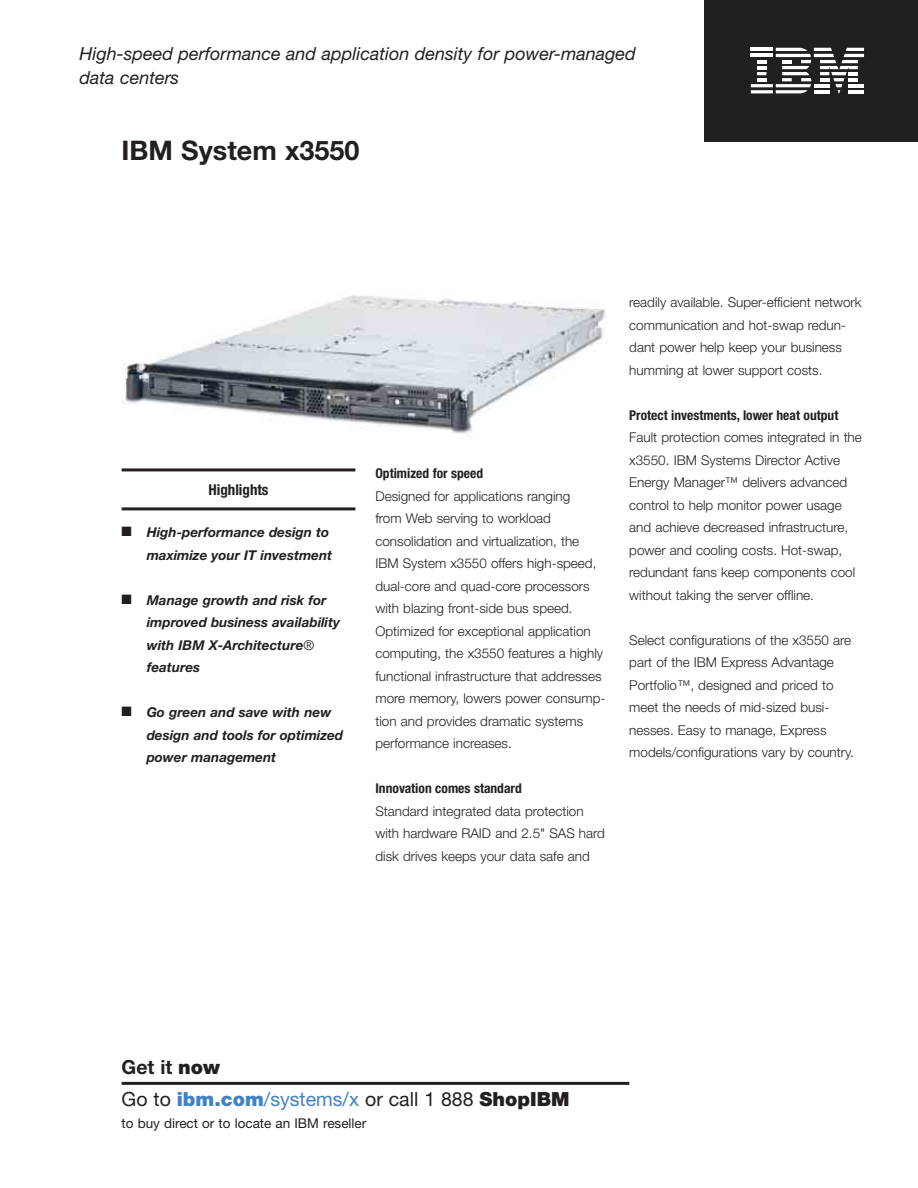
<style>
.page{position:relative;width:918px;height:1188px;background:#fff}
.page>*{position:absolute;margin:0;border:0;box-sizing:border-box;transform-origin:0 0}
.t1{font:700 27px "Helvetica Neue";color:#231f20}
.t2{font:19.5px "Helvetica Neue";color:#231f20}
.t3{font:700 19.5px "Helvetica Neue";color:#231f20}
.t4{font:italic 18px/24px "Helvetica Neue";color:#231f20}
.t5{font:700 condensed 15px "Helvetica Neue";color:#231f20}
.t6{font:300 13.5px/22.5px "Helvetica Neue";color:#231f20}
.t7{font:italic 700 13.5px/22.5px "Helvetica Neue";color:#231f20}
.t8{font:700 condensed 13.5px "Helvetica Neue";color:#231f20}
.t9{font:13.5px "Helvetica Neue";color:#231f20}
.s1{font-weight:300;font-style:normal}
.s2{font-weight:900}
.s3{font-weight:900;color:#4281c3}
.s4{color:#4281c3}
</style>
<div class="page">
<hr style="left:122px;top:1082px;width:507px;height:3px;background:#231f20">
<hr style="left:122px;top:468px;width:233px;height:3px;background:#231f20">
<hr style="left:122px;top:507px;width:233px;height:3px;background:#231f20">
<div style="left:704px;top:0;width:214px;height:141px;background:#231f20"></div>
<svg style="left:751px;top:48px;width:113px;height:45px"></svg>
<hr style="left:814px;top:90px;width:15px;height:3px;background:#fff">
<hr style="left:751px;top:90px;width:22px;height:3px;background:#fff">
<img style="left:122px;top:295px;width:485px;height:141px">
<h2 class="t4" style="left:80px;top:43px;width:558px">High-speed performance and application density for power-managed data centers</h2>
<h1 class="t1" style="left:122px;top:140px;width:239px">IBM System x3550</h1>
<h2 class="t5" style="left:208px;top:484px;width:62px">Highlights</h2>
<p class="t7" style="left:122px;top:522px;width:212px;text-align:right">■ High-performance design to maximize your IT investment</p>
<p class="t7" style="left:147px;top:590px;width:195px;text-indent:-25px">■ Manage growth and risk for improved business availability with IBM X-Architecture<span class="s1">® </span>features</p>
<p class="t7" style="left:147px;top:702px;width:198px;text-indent:-25px">■ Go green and save with new design and tools for optimized power management</p>
<h2 class="t8" style="left:375px;top:468px;width:109px">Optimized for speed</h2>
<p class="t6" style="left:375px;top:486px;width:232px">Designed for applications ranging<br>from Web serving to workload consolidation and virtualization, the IBM System x3550 offers high-speed, dual-core and quad-core processors with blazing front-side bus speed.<br>Optimized for exceptional application computing, the x3550 features a highly functional infrastructure that addresses more memory, lowers power consump&shy;tion and provides dramatic systems performance increases.</p>
<h2 class="t8" style="left:375px;top:783px;width:148px">Innovation comes standard</h2>
<p class="t6" style="left:375px;top:801px;width:231px">Standard integrated data protection with hardware RAID and 2.5" SAS hard disk drives keeps your data safe and</p>
<p class="t6" style="left:629px;top:293px;width:234px">readily available. Super-efficient network communication and hot-swap redun&shy;dant power help keep your business humming at lower support costs.</p>
<h2 class="t8" style="left:629px;top:410px;width:211px">Protect investments, lower heat output</h2>
<p class="t6" style="left:629px;top:428px;width:234px">Fault protection comes integrated in the x3550. IBM Systems Director Active Energy Manager™ delivers advanced control to help monitor power usage and achieve decreased infrastructure, power and cooling costs. Hot-swap, redundant fans keep components cool without taking the server offline.</p>
<p class="t6" style="left:629px;top:630px;width:226px">Select configurations of the x3550 are part of the IBM Express Advantage Portfolio™, designed and priced to meet the needs of mid-sized busi&shy;nesses. Easy to manage, Express models/configurations vary by country.</p>
<h3 class="t3" style="left:122px;top:1060px;width:100px">Get it <span class="s2">now</span></h3>
<h3 class="t2" style="left:122px;top:1092px;width:449px">Go to <span class="s3">ibm.com</span><span class="s4">/systems/x</span> or call 1 888 <span class="s2">ShopIBM</span></h3>
<p class="t9" style="left:122px;top:1119px;width:246px">to buy direct or to locate an IBM reseller</p>
</div>
